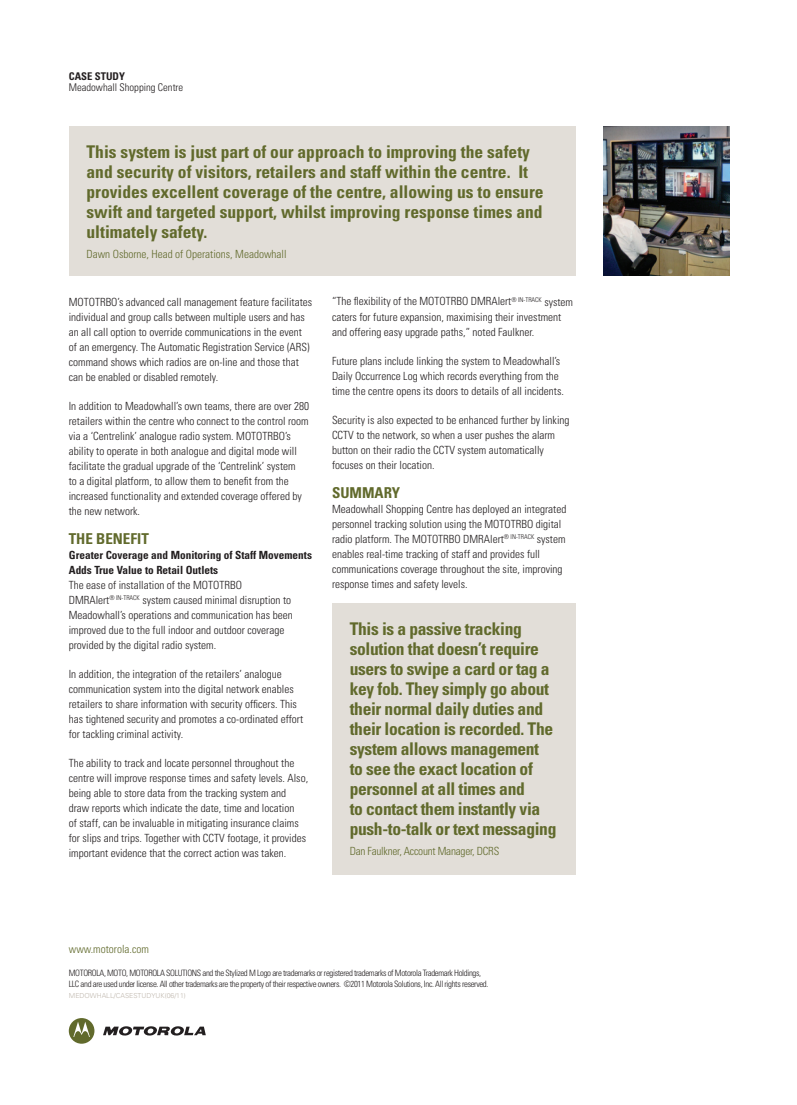
<style>
.page{position:relative;width:797px;height:1105px;background:#fff}
.page>*{position:absolute;margin:0;border:0;box-sizing:border-box;transform-origin:0 0}
.t1{font:700 condensed 17.5px/20px "Univers";letter-spacing:-.02em;color:#616a2c}
.t2{font:700 condensed 17.5px/20px "Univers";color:#616a2c}
.t3{font:700 condensed 15px "Univers";color:#616a2c}
.t4{font:300 condensed 11.25px/15px "Univers";color:#231f20}
.t5{font:700 condensed 11.25px/15px "Univers";color:#231f20}
.t6{font:300 condensed 11.25px "Univers";color:#616a2c}
.t7{font:300 condensed 11.25px "Univers";letter-spacing:-.02em;color:#616a2c}
.t8{font:300 condensed 10.62px "Univers";color:#231f20}
.t9{font:700 condensed 10.62px "Univers";color:#231f20}
.t10{font:300 condensed 8.75px/11.2px "Univers";letter-spacing:-.04em;color:#231f20}
.t11{font:300 6.88px "Univers";color:#bfb7ad}
</style>
<div class="page">
<div style="left:69px;top:127px;width:506px;height:149px;background:#e2ded8"></div>
<img style="left:603px;top:127px;width:126px;height:148px">
<div style="left:332px;top:603px;width:243px;height:271px;background:#e2ded8"></div>
<svg style="left:103px;top:1026px;width:103px;height:10px"></svg>
<div style="left:69px;top:1018px;width:25px;height:26px;background:#616a2c;border-radius:50%"></div>
<svg style="left:73px;top:1022px;width:17px;height:15px"></svg>
<p class="t9" style="left:69px;top:69px;width:7px">CASE</p>
<p class="t9" style="left:95px;top:69px;width:7px">STUD</p>
<p class="t9" style="left:119px;top:69px;width:7px">Y</p>
<p class="t8" style="left:69px;top:81px;width:116px">Meadowhall Shopping Centre</p>
<p class="t2" style="left:86px;top:141px;width:458px">This system is just part of our approach to improving the safety and security of visitors, retailers and staff within the centre. It provides excellent coverage of the centre, allowing us to ensure swift and targeted support, whilst improving response times and ultimately safety.</p>
<p class="t6" style="left:86px;top:247px;width:201px">Dawn Osborne, Head of Operations, Meadowhall</p>
<p class="t4" style="left:69px;top:294px;width:245px">MOTOTRBO’s advanced call management feature facilitates individual and group calls between multiple users and has an all call option to override communications in the event of an emergency. The Automatic Registration Service (ARS) command shows which radios are on-line and those that can be enabled or disabled remotely.</p>
<p class="t4" style="left:69px;top:398px;width:242px">In addition to Meadowhall’s own teams, there are over 280 retailers within the centre who connect to the control room via a ‘Centrelink’ analogue radio system. MOTOTRBO’s ability to operate in both analogue and digital mode will facilitate the gradual upgrade of the ‘Centrelink’ system<br>to a digital platform, to allow them to benefit from the increased functionality and extended coverage offered by the new network.</p>
<h2 class="t3" style="left:69px;top:529px;width:9px">THE</h2>
<h2 class="t3" style="left:96px;top:529px;width:18px">BENEF</h2>
<h2 class="t3" style="left:137px;top:529px;width:13px">IT</h2>
<p class="t5" style="left:69px;top:547px;width:245px">Greater Coverage and Monitoring of Staff Movements<br>Adds True Value to Retail Outlets</p>
<p class="t4" style="left:69px;top:577px;width:225px">The ease of installation of the MOTOTRBO<br>DMRAlert<sup>®</sup> <sup>IN-TRACK</sup> system caused minimal disruption to Meadowhall’s operations and communication has been improved due to the full indoor and outdoor coverage provided by the digital radio system.</p>
<p class="t4" style="left:69px;top:666px;width:236px">In addition, the integration of the retailers’ analogue communication system into the digital network enables retailers to share information with security officers. This has tightened security and promotes a co-ordinated effort for tackling criminal activity.</p>
<p class="t4" style="left:69px;top:756px;width:241px">The ability to track and locate personnel throughout the centre will improve response times and safety levels. Also, being able to store data from the tracking system and draw reports which indicate the date, time and location<br>of staff, can be invaluable in mitigating insurance claims for slips and trips. Together with CCTV footage, it provides important evidence that the correct action was taken.</p>
<p class="t4" style="left:332px;top:294px;width:242px">“The flexibility of the MOTOTRBO DMRAlert<sup>®</sup> <sup>IN-TRACK</sup> system caters for future expansion, maximising their investment and offering easy upgrade paths,” noted Faulkner.</p>
<p class="t4" style="left:332px;top:353px;width:233px">Future plans include linking the system to Meadowhall’s<br>Daily Occurrence Log which records everything from the time the centre opens its doors to details of all incidents.</p>
<p class="t4" style="left:332px;top:412px;width:239px">Security is also expected to be enhanced further by linking CCTV to the network, so when a user pushes the alarm button on their radio the CCTV system automatically focuses on their location.</p>
<h2 class="t3" style="left:332px;top:483px;width:70px">SUMMARY</h2>
<p class="t4" style="left:332px;top:501px;width:236px">Meadowhall Shopping Centre has deployed an integrated personnel tracking solution using the MOTOTRBO digital radio platform. The MOTOTRBO DMRAlert<sup>®</sup> <sup>IN-TRACK</sup> system enables real-time tracking of staff and provides full communications coverage throughout the site, improving response times and safety levels.</p>
<p class="t1" style="left:350px;top:618px;width:208px">This is a passive tracking solution that doesn’t require users to swipe a card or tag a key fob. They simply go about their normal daily duties and their location is recorded. The system allows management to see the exact location of personnel at all times and<br>to contact them instantly via push-to-talk or text messaging</p>
<p class="t7" style="left:350px;top:844px;width:151px">Dan Faulkner, Account Manager, DCRS</p>
<p class="t6" style="left:69px;top:942px;width:82px">www.motorola.com</p>
<p class="t10" style="left:69px;top:967px;width:421px">MOTOROLA, MOTO, MOTOROLA SOLUTIONS and the Stylized M Logo are trademarks or registered trademarks of Motorola Trademark Holdings,<br>LLC and are used under license. All other trademarks are the property of their respective owners. ©2011 Motorola Solutions, Inc. All rights reserved.</p>
<p class="t11" style="left:69px;top:991px;width:118px">MEDOWHALL/CASESTUDYUK(06/11)</p>
</div>
